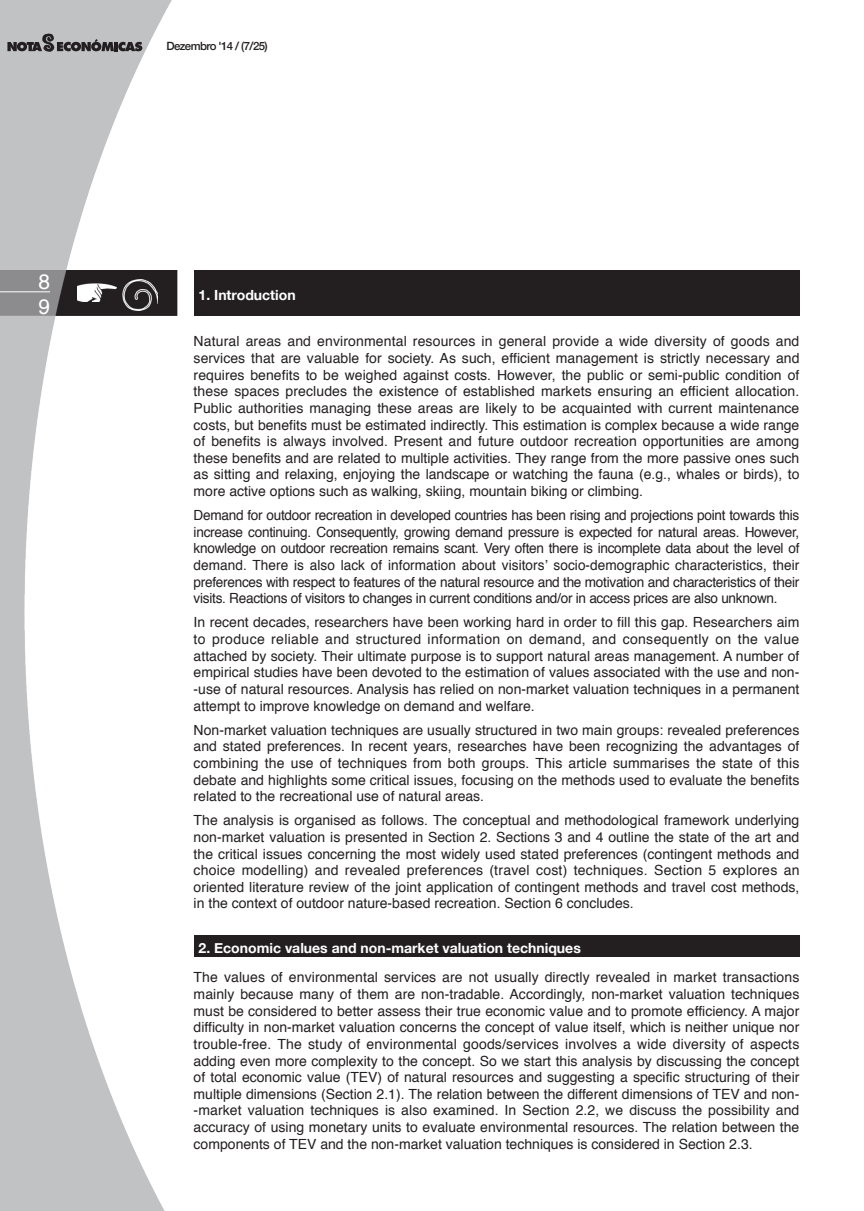
<style>
.page{position:relative;width:864px;height:1211px;background:#fff}
.page>*{position:absolute;margin:0;border:0;box-sizing:border-box;transform-origin:0 0}
.t1{font:21px "Helvetica";color:#fff}
.texto{font:14px/16.6px "Helvetica";color:#231f20;text-align:justify}
._1_Titulo{font:700 14px "Helvetica Neue";color:#fff}
.t2{font:500 11.38px "Helvetica Neue";letter-spacing:-.05em;color:#231f20}
</style>
<div class="page">
<img style="left:0;top:0;width:177px;height:1210px">
<svg style="left:0;top:270px;width:177px;height:45px;background:#5a5758"></svg>
<hr style="left:0;top:291px;width:50px;height:1px;background:#fff">
<svg style="left:8px;top:34px;width:134px;height:18px;background:#808081"></svg>
<div style="left:194px;top:270px;width:605px;height:46px;background:#231f20"></div>
<div style="left:193px;top:935px;width:606px;height:21px;background:#231f20"></div>
<p class="t1" style="left:38px;top:265px;width:13px">8</p>
<p class="t1" style="left:38px;top:290px;width:13px">9</p>
<p class="t1" style="left:38px;top:290px;width:13px">8</p>
<p class="t2" style="left:166px;top:37px;width:103px">Dezembro '14 / (7/25)</p>
<p class="_1_Titulo" style="left:198px;top:284px;width:98px">1. Introduction</p>
<p class="texto" style="left:193px;top:333px;width:607px">Natural areas and environmental resources in general provide a wide diversity of goods and services that are valuable for society. As such, efficient management is strictly necessary and requires benefits to be weighed against costs. However, the public or semi‑public condition of these spaces precludes the existence of established markets ensuring an efficient allocation.<br>Public authorities managing these areas are likely to be acquainted with current maintenance costs, but benefits must be estimated indirectly. This estimation is complex because a wide range of benefits is always involved. Present and future outdoor recreation opportunities are among these benefits and are related to multiple activities. They range from the more passive ones such as sitting and relaxing, enjoying the landscape or watching the fauna (e.g., whales or birds), to more active options such as walking, skiing, mountain biking or climbing.</p>
<p class="texto" style="left:193px;top:507px;width:607px">Demand for outdoor recreation in developed countries has been rising and projections point towards this increase continuing. Consequently, growing demand pressure is expected for natural areas. However, knowledge on outdoor recreation remains scant. Very often there is incomplete data about the level of demand. There is also lack of information about visitors’ socio‑demographic characteristics, their preferences with respect to features of the natural resource and the motivation and characteristics of their visits. Reactions of visitors to changes in current conditions and/or in access prices are also unknown.</p>
<p class="texto" style="left:193px;top:614px;width:607px">In recent decades, researchers have been working hard in order to fill this gap. Researchers aim to produce reliable and structured information on demand, and consequently on the value attached by society. Their ultimate purpose is to support natural areas management. A number of empirical studies have been devoted to the estimation of values associated with the use and non-‑use of natural resources. Analysis has relied on non‑market valuation techniques in a permanent attempt to improve knowledge on demand and welfare.</p>
<p class="texto" style="left:193px;top:721px;width:607px">Non‑market valuation techniques are usually structured in two main groups: revealed preferences and stated preferences. In recent years, researches have been recognizing the advantages of combining the use of techniques from both groups. This article summarises the state of this debate and highlights some critical issues, focusing on the methods used to evaluate the benefits related to the recreational use of natural areas.</p>
<p class="texto" style="left:193px;top:812px;width:607px">The analysis is organised as follows. The conceptual and methodological framework underlying non‑market valuation is presented in Section 2. Sections 3 and 4 outline the state of the art and the critical issues concerning the most widely used stated preferences (contingent methods and choice modelling) and revealed preferences (travel cost) techniques. Section 5 explores an oriented literature review of the joint application of contingent methods and travel cost methods, in the context of outdoor nature‑based recreation. Section 6 concludes.</p>
<p class="_1_Titulo" style="left:198px;top:936px;width:383px">2. Economic values and non‑market valuation techniques</p>
<p class="texto" style="left:193px;top:969px;width:607px">The values of environmental services are not usually directly revealed in market transactions mainly because many of them are non‑tradable. Accordingly, non‑market valuation techniques must be considered to better assess their true economic value and to promote efficiency. A major difficulty in non‑market valuation concerns the concept of value itself, which is neither unique nor trouble‑free. The study of environmental goods/services involves a wide diversity of aspects adding even more complexity to the concept. So we start this analysis by discussing the concept of total economic value (TEV) of natural resources and suggesting a specific structuring of their multiple dimensions (Section 2.1). The relation between the different dimensions of TEV and non-‑market valuation techniques is also examined. In Section 2.2, we discuss the possibility and accuracy of using monetary units to evaluate environmental resources. The relation between the components of TEV and the non‑market valuation techniques is considered in Section 2.3.</p>
</div>
